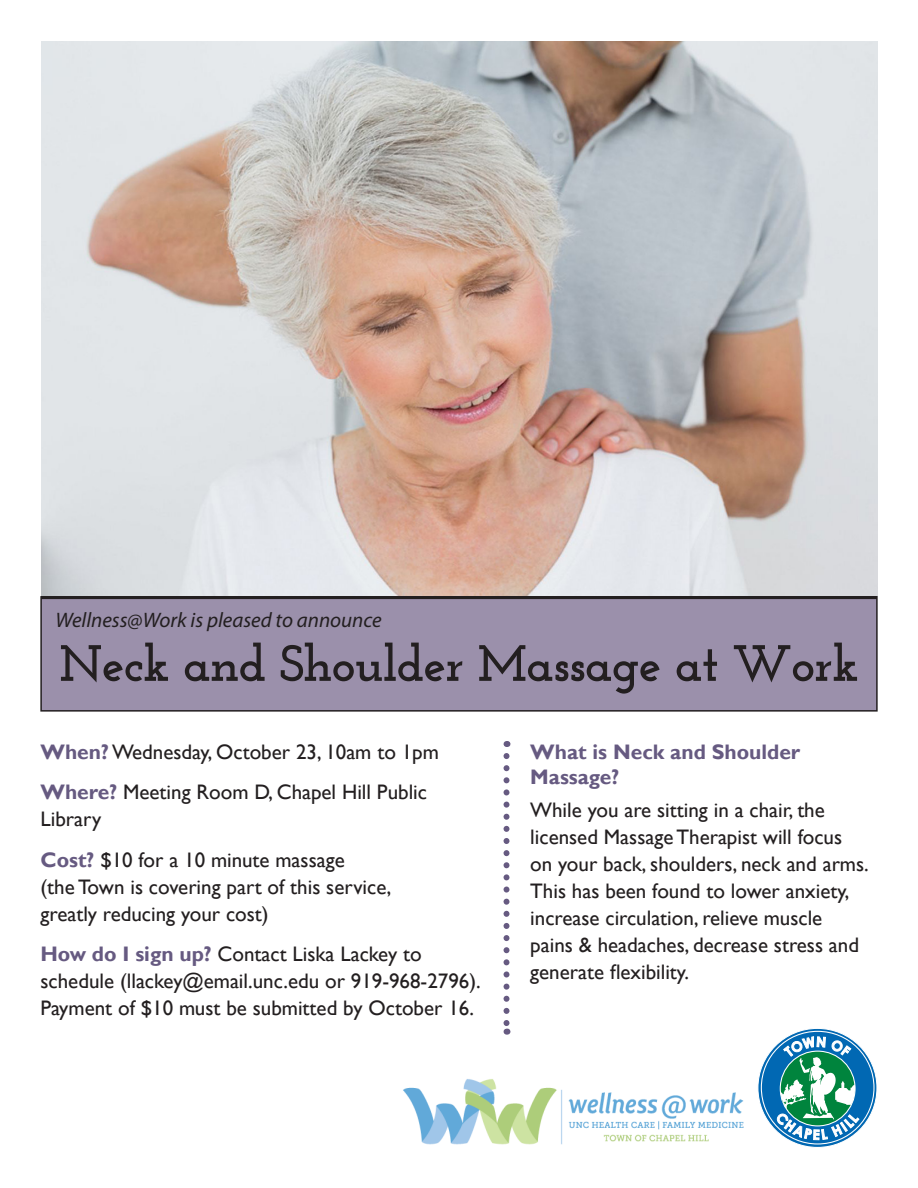
<style>
.page{position:relative;width:918px;height:1188px;background:#fff}
.page>*{position:absolute;margin:0;border:0;box-sizing:border-box;transform-origin:0 0}
.t1{font:700 51px "Josefin Slab";letter-spacing:-.02em;color:#231f20}
.Body_Text{font:21px/27px "Gill Sans";color:#231f20}
.t2{font:italic 21px "Myriad Pro";color:#231f20}
.Body_Text-2{font:700 21px/25.2px "Gill Sans";color:#665a81}
.s1{font-weight:700;color:#665a81}
</style>
<div class="page">
<img style="left:41px;top:42px;width:837px;height:554px">
<img style="left:403px;top:1079px;width:341px;height:66px">
<svg style="left:758px;top:1028px;width:119px;height:119px"></svg>
<div style="left:761px;top:1031px;width:113px;height:113px;background:#0168b3;border-radius:50%"></div>
<svg style="left:777px;top:1037px;width:82px;height:103px"></svg>
<div style="left:41px;top:597px;width:836px;height:114px;background:#9b90ab"></div>
<div style="left:40px;top:596px;width:838px;height:116px;border:2px solid #231f20"></div>
<svg style="left:504px;top:756px;width:6px;height:279px"></svg>
<hr style="left:41px;top:596px;width:836px;height:3px;background:#231f20">
<p class="t2" style="left:55px;top:609px;width:328px">Wellness@Work is pleased to announce</p>
<p class="t1" style="left:59px;top:633px;width:801px">Neck and Shoulder Massage at Work</p>
<p class="Body_Text" style="left:40px;top:738px;width:400px"><span class="s1">When?</span> Wednesday, October 23, 10am to 1pm</p>
<p class="Body_Text" style="left:40px;top:779px;width:388px"><span class="s1">Where?</span> Meeting Room D, Chapel Hill Public<br>Library</p>
<p class="Body_Text" style="left:40px;top:846px;width:352px"><span class="s1">Cost?</span> $10 for a 10 minute massage<br>(the Town is covering part of this service, greatly reducing your cost)</p>
<p class="Body_Text" style="left:40px;top:941px;width:442px"><span class="s1">How do I sign up?</span> Contact Liska Lackey to schedule (llackey@email.unc.edu or 919-968-2796).<br>Payment of $10 must be submitted by October 16.</p>
<p class="Body_Text-2" style="left:530px;top:739px;width:272px">What is Neck and Shoulder<br>Massage?</p>
<p class="Body_Text" style="left:530px;top:797px;width:340px">While you are sitting in a chair, the licensed Massage Therapist will focus on your back, shoulders, neck and arms.<br>This has been found to lower anxiety, increase circulation, relieve muscle pains &amp; headaches, decrease stress and generate flexibility.</p>
</div>
